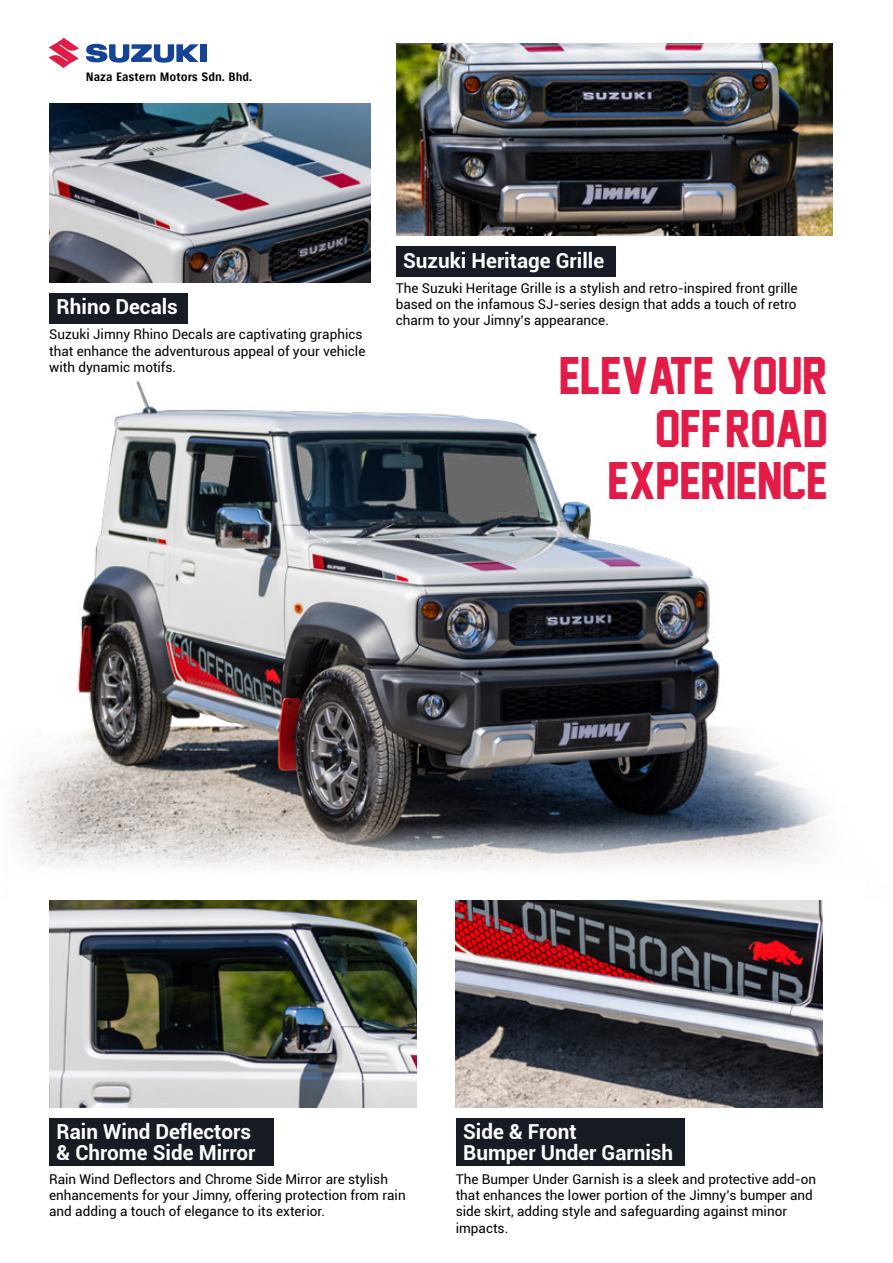
<style>
.page{position:relative;width:893px;height:1263px;background:#fff}
.page>*{position:absolute;margin:0;border:0;box-sizing:border-box;transform-origin:0 0}
.t1{font:48.15px/52.5px "Jersey M54";color:#e21c47;text-align:right}
.t2{font:700 20.7px/21px "Roboto";color:#fff}
.t3{font:13.5px/16.2px "Roboto";color:#000}
.t4{font:11.85px "Suzuki PRO Bold";color:#000}
</style>
<div class="page">
<img style="left:27px;top:381px;width:751px;height:390px">
<svg style="left:11px;top:771px;width:815px;height:155px"></svg>
<img style="left:49px;top:900px;width:367px;height:207px">
<img style="left:455px;top:900px;width:367px;height:207px">
<img style="left:49px;top:104px;width:322px;height:178px">
<div style="left:49px;top:293px;width:139px;height:30px;background:#171c24"></div>
<div style="left:49px;top:1118px;width:224px;height:48px;background:#171c24"></div>
<div style="left:456px;top:1118px;width:228px;height:48px;background:#171c24"></div>
<div style="left:396px;top:247px;width:219px;height:30px;background:#171c24"></div>
<img style="left:396px;top:44px;width:437px;height:192px">
<svg style="left:49px;top:38px;width:30px;height:30px"></svg>
<div style="left:200px;top:44px;width:7px;height:18px;background:#154396"></div>
<svg style="left:86px;top:44px;width:113px;height:19px"></svg>
<p class="t4" style="left:86px;top:70px;width:168px">Naza Eastern Motors Sdn. Bhd.</p>
<h2 class="t2" style="left:57px;top:296px;width:123px">Rhino Decals</h2>
<p class="t3" style="left:49px;top:326px;width:318px">Suzuki Jimny Rhino Decals are captivating graphics that enhance the adventurous appeal of your vehicle with dynamic motifs.</p>
<h2 class="t2" style="left:403px;top:249px;width:202px">Suzuki Heritage Grille</h2>
<p class="t3" style="left:396px;top:280px;width:403px;text-align:justify">The Suzuki Heritage Grille is a stylish and retro-inspired front grille based on the infamous SJ-series design that adds a touch of retro charm to your Jimny’s appearance.</p>
<h1 class="t1" style="left:559px;top:351px;width:270px">ELEVATE YOUR<br>OFF-ROAD<br>EXPERIENCE</h1>
<h2 class="t2" style="left:57px;top:1121px;width:200px">Rain Wind Deflectors &amp; Chrome Side Mirror</h2>
<p class="t3" style="left:49px;top:1171px;width:358px">Rain Wind Deflectors and Chrome Side Mirror are stylish enhancements for your Jimny, offering protection from rain and adding a touch of elegance to its exterior.</p>
<h2 class="t2" style="left:463px;top:1121px;width:212px">Side &amp; Front<br>Bumper Under Garnish</h2>
<p class="t3" style="left:456px;top:1171px;width:362px">The Bumper Under Garnish is a sleek and protective add-on that enhances the lower portion of the Jimny’s bumper and side skirt, adding style and safeguarding against minor impacts.</p>
</div>
